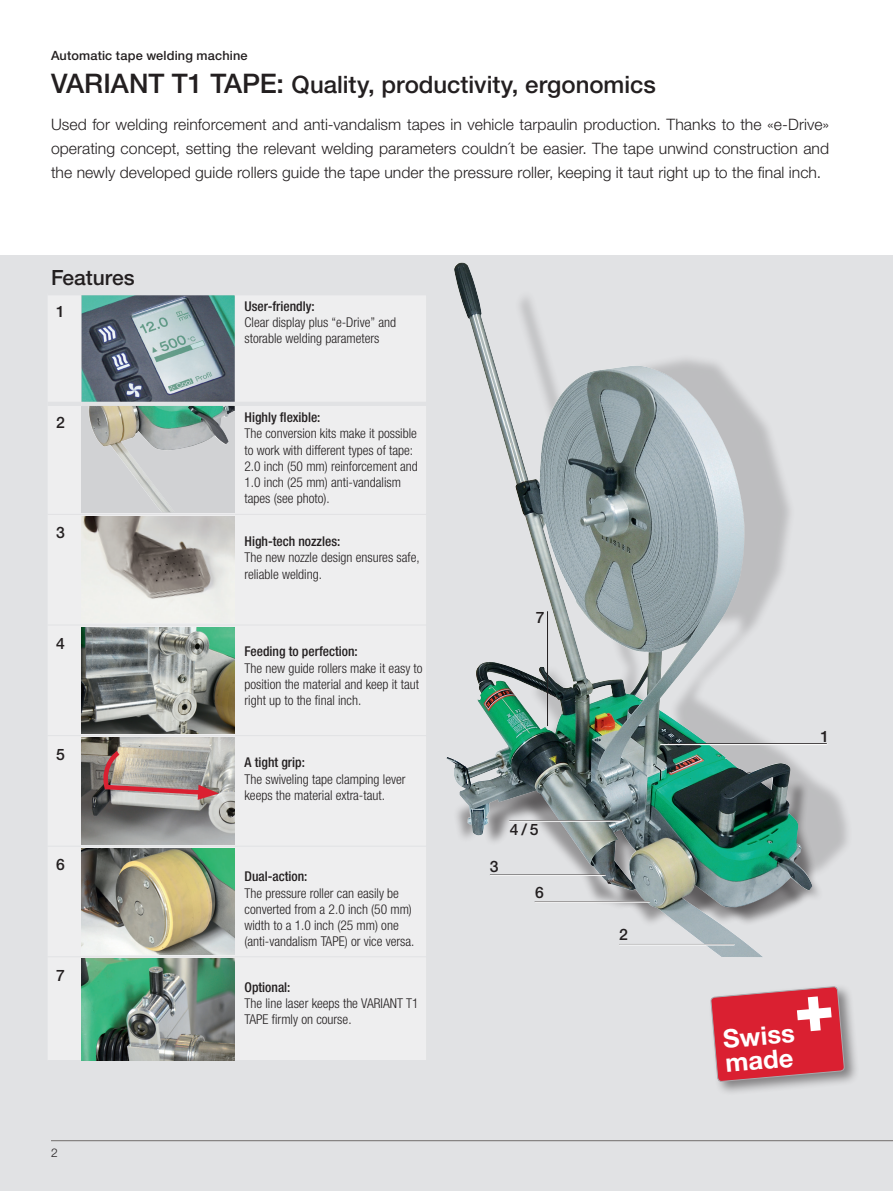
<style>
.page{position:relative;width:893px;height:1191px;background:#fff}
.page>*{position:absolute;margin:0;border:0;box-sizing:border-box;transform-origin:0 0}
.t1{font:700 25.5px/24px "Helvetica Neue LTW1 G";color:#fff}
.t2{font:500 24px "Helvetica Neue LTW1 G";color:#231f20}
.t3{font:500 21px "Helvetica Neue LTW1 G";color:#231f20}
.t4{font:300 15.75px/24px "Helvetica Neue LTW1 G";letter-spacing:.005em;color:#231f20;text-align:justify}
.t5{font:500 15.75px "Helvetica Neue LTW1 G";color:#231f20}
.t6{font:300 condensed 13.5px/16.2px "Helvetica Neue LTW1 G";color:#231f20}
.t7{font:500 condensed 13.5px "Helvetica Neue LTW1 G";color:#231f20}
.t8{font:500 12.75px "Helvetica Neue LTW1 G";letter-spacing:.015em;color:#231f20}
.t9{font:300 12px "Helvetica Neue LTW1 G";color:#231f20}
.s1{font-size:27px}
</style>
<div class="page">
<div style="left:0;top:255px;width:893px;height:936px;background:#e1e2e4"></div>
<div style="left:48px;top:295px;width:378px;height:765px;background:#eeeeef"></div>
<hr style="left:48px;top:402px;width:34px;height:4px;background:#e1e2e4">
<hr style="left:82px;top:402px;width:153px;height:4px;background:#e1e2e4">
<hr style="left:48px;top:514px;width:34px;height:1px;background:#e1e2e4">
<hr style="left:82px;top:514px;width:153px;height:1px;background:#e1e2e4">
<hr style="left:235px;top:514px;width:191px;height:1px;background:#e1e2e4">
<hr style="left:48px;top:624px;width:34px;height:1px;background:#e1e2e4">
<hr style="left:82px;top:624px;width:153px;height:1px;background:#e1e2e4">
<hr style="left:235px;top:624px;width:191px;height:1px;background:#e1e2e4">
<hr style="left:48px;top:735px;width:34px;height:1px;background:#e1e2e4">
<hr style="left:82px;top:735px;width:153px;height:1px;background:#e1e2e4">
<hr style="left:235px;top:735px;width:191px;height:1px;background:#e1e2e4">
<hr style="left:48px;top:846px;width:34px;height:1px;background:#e1e2e4">
<hr style="left:82px;top:846px;width:153px;height:1px;background:#e1e2e4">
<hr style="left:235px;top:846px;width:191px;height:1px;background:#e1e2e4">
<hr style="left:48px;top:956px;width:34px;height:1px;background:#e1e2e4">
<hr style="left:82px;top:956px;width:153px;height:1px;background:#e1e2e4">
<hr style="left:235px;top:956px;width:191px;height:1px;background:#e1e2e4">
<hr style="left:235px;top:402px;width:191px;height:4px;background:#e1e2e4">
<img style="left:82px;top:295px;width:153px;height:107px">
<div style="left:82px;top:406px;width:153px;height:106px;background:#d1d2d4"></div>
<img style="left:89px;top:406px;width:146px;height:106px">
<img style="left:82px;top:516px;width:153px;height:107px">
<img style="left:82px;top:627px;width:153px;height:106px">
<img style="left:82px;top:737px;width:153px;height:107px">
<img style="left:82px;top:848px;width:153px;height:106px">
<img style="left:82px;top:959px;width:153px;height:102px">
<div style="left:708px;top:983px;width:151px;height:113px;background:#231f20;opacity:.5"></div>
<svg style="left:711px;top:983px;width:133px;height:107px;background:#d55360"></svg>
<div style="left:514px;top:288px;width:340px;height:605px;background:#231f20;opacity:.19"></div>
<img style="left:446px;top:263px;width:366px;height:694px">
<hr style="left:51px;top:1140px;width:842px;height:1px;background:#716c6b">
<svg style="left:102px;top:748px;width:117px;height:52px;background:#b29994"></svg>
<hr style="left:668px;top:743px;width:159px;height:1px;background:#231f20">
<hr style="left:660px;top:744px;width:168px;height:1px;background:#fff">
<hr style="left:547px;top:611px;width:2px;height:116px;background:#fff">
<hr style="left:547px;top:611px;width:1px;height:115px;background:#231f20">
<hr style="left:619px;top:944px;width:116px;height:2px;background:#fff">
<hr style="left:535px;top:901px;width:115px;height:2px;background:#fff">
<hr style="left:490px;top:874px;width:115px;height:1px;background:#231f20">
<hr style="left:490px;top:875px;width:115px;height:1px;background:#fff">
<hr style="left:509px;top:820px;width:114px;height:1px;background:#fff">
<hr style="left:509px;top:820px;width:113px;height:1px;background:#231f20">
<hr style="left:509px;top:821px;width:114px;height:1px;background:#fff">
<p class="t8" style="left:51px;top:48px;width:198px">Automatic tape welding machine</p>
<h2 class="t2" style="left:51px;top:70px;width:606px"><span class="s1">VARIANT T1 TAPE:</span> Quality, productivity, ergonomics</h2>
<p class="t4" style="left:51px;top:113px;width:780px">Used for welding reinforcement and anti-vandalism tapes in vehicle tarpaulin production. Thanks to the «e-Drive» operating concept, setting the relevant welding parameters couldn´t be easier. The tape unwind construction and the newly developed guide rollers guide the tape under the pressure roller, keeping it taut right up to the final inch.</p>
<h3 class="t3" style="left:51px;top:265px;width:85px">Features</h3>
<p class="t5" style="left:56px;top:302px;width:10px">1</p>
<p class="t5" style="left:56px;top:413px;width:10px">2</p>
<p class="t5" style="left:56px;top:523px;width:10px">3</p>
<p class="t5" style="left:56px;top:634px;width:10px">4</p>
<p class="t5" style="left:56px;top:744px;width:10px">5</p>
<p class="t5" style="left:56px;top:855px;width:10px">6</p>
<p class="t5" style="left:56px;top:965px;width:10px">7</p>
<p class="t9" style="left:51px;top:1145px;width:8px">2</p>
<p class="t7" style="left:244px;top:298px;width:72px">User-friendly:</p>
<p class="t6" style="left:244px;top:314px;width:153px">Clear display plus “e-Drive” and storable welding parameters</p>
<p class="t7" style="left:244px;top:409px;width:77px">Highly flexible:</p>
<p class="t6" style="left:244px;top:426px;width:175px">The conversion kits make it possible to work with different types of tape:<br>2.0 inch (50 mm) reinforcement and<br>1.0 inch (25 mm) anti-vandalism tapes (see photo).</p>
<p class="t7" style="left:244px;top:533px;width:97px">High-tech nozzles:</p>
<p class="t6" style="left:244px;top:549px;width:177px">The new nozzle design ensures safe, reliable welding.</p>
<p class="t7" style="left:244px;top:643px;width:115px">Feeding to perfection:</p>
<p class="t6" style="left:244px;top:660px;width:180px">The new guide rollers make it easy to position the material and keep it taut right up to the final inch.</p>
<p class="t7" style="left:244px;top:754px;width:62px">A tight grip:</p>
<p class="t6" style="left:244px;top:770px;width:163px">The swiveling tape clamping lever keeps the material extra-taut.</p>
<p class="t7" style="left:244px;top:868px;width:64px">Dual-action:</p>
<p class="t6" style="left:244px;top:884px;width:171px">The pressure roller can easily be converted from a 2.0 inch (50 mm) width to a 1.0 inch (25 mm) one (anti-vandalism TAPE) or vice versa.</p>
<p class="t7" style="left:244px;top:979px;width:47px">Optional:</p>
<p class="t6" style="left:244px;top:995px;width:176px">The line laser keeps the VARIANT T1<br>TAPE firmly on course.</p>
<p class="t5" style="left:536px;top:608px;width:10px">7</p>
<p class="t5" style="left:490px;top:856px;width:10px">3</p>
<p class="t5" style="left:510px;top:820px;width:30px">4 / 5</p>
<p class="t5" style="left:535px;top:882px;width:10px">6</p>
<p class="t5" style="left:619px;top:924px;width:10px">2</p>
<p class="t5" style="left:820px;top:726px;width:10px">1</p>
<h1 class="t1" style="left:722px;top:1027px;width:73px;rotate:-5deg">Swiss made</h1>
</div>
